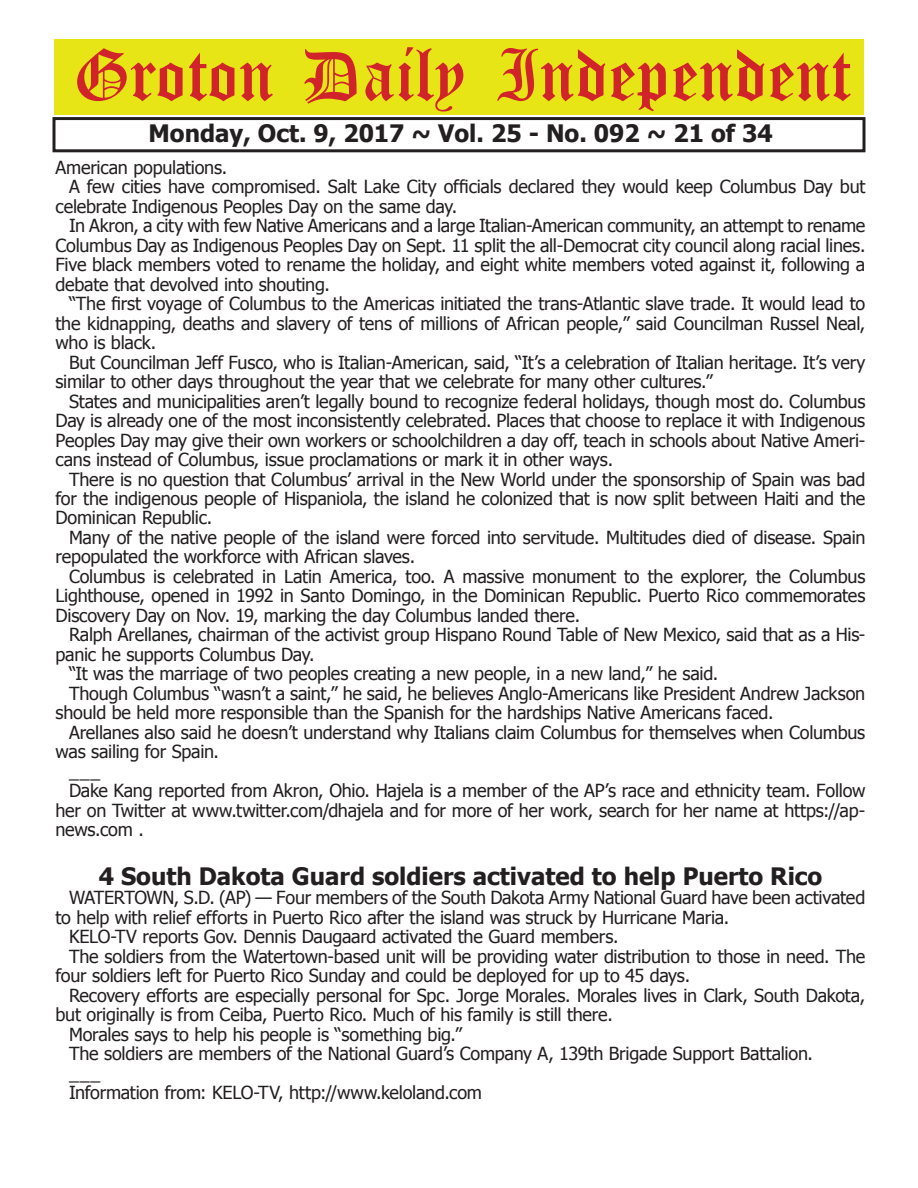
<style>
.page{position:relative;width:918px;height:1188px;background:#fff}
.page>*{position:absolute;margin:0;border:0;box-sizing:border-box;transform-origin:0 0}
.t1{font:54px "Old English Five";color:#d1232a}
.t2{font:700 24px "Tahoma";color:#231f20}
.t3{font:18px "Tahoma";letter-spacing:-.015em;color:#231f20}
</style>
<div class="page">
<div style="left:52px;top:117px;width:814px;height:35px;border:3px solid #231f20"></div>
<div style="left:54px;top:40px;width:810px;height:75px;background:#e7e515"></div>
<h1 class="t1" style="left:73px;top:50px;width:779px">Groton Daily Independent</h1>
<h2 class="t2" style="left:148px;top:116px;width:626px">Monday, Oct. 9, 2017 ~ Vol. 25 - No. 092 ~ 21 of 34</h2>
<p class="t3" style="left:56px;top:155px;width:173px">American populations.</p>
<p class="t3" style="left:69px;top:174px;width:798px">A few cities have compromised. Salt Lake City officials declared they would keep Columbus Day but</p>
<p class="t3" style="left:56px;top:194px;width:403px">celebrate Indigenous Peoples Day on the same day.</p>
<p class="t3" style="left:69px;top:213px;width:798px">In Akron, a city with few Native Americans and a large Italian-American community, an attempt to rename</p>
<p class="t3" style="left:56px;top:233px;width:811px">Columbus Day as Indigenous Peoples Day on Sept. 11 split the all-Democrat city council along racial lines.</p>
<p class="t3" style="left:56px;top:252px;width:811px">Five black members voted to rename the holiday, and eight white members voted against it, following a</p>
<p class="t3" style="left:56px;top:272px;width:276px">debate that devolved into shouting.</p>
<p class="t3" style="left:69px;top:291px;width:798px">“The first voyage of Columbus to the Americas initiated the trans-Atlantic slave trade. It would lead to</p>
<p class="t3" style="left:56px;top:311px;width:811px">the kidnapping, deaths and slavery of tens of millions of African people,” said Councilman Russel Neal,</p>
<p class="t3" style="left:56px;top:330px;width:102px">who is black.</p>
<p class="t3" style="left:69px;top:350px;width:798px">But Councilman Jeff Fusco, who is Italian-American, said, “It’s a celebration of Italian heritage. It’s very</p>
<p class="t3" style="left:56px;top:369px;width:659px">similar to other days throughout the year that we celebrate for many other cultures.”</p>
<p class="t3" style="left:69px;top:389px;width:798px">States and municipalities aren’t legally bound to recognize federal holidays, though most do. Columbus</p>
<p class="t3" style="left:56px;top:408px;width:811px">Day is already one of the most inconsistently celebrated. Places that choose to replace it with Indigenous</p>
<p class="t3" style="left:56px;top:428px;width:812px">Peoples Day may give their own workers or schoolchildren a day off, teach in schools about Native Ameri-</p>
<p class="t3" style="left:56px;top:447px;width:559px">cans instead of Columbus, issue proclamations or mark it in other ways.</p>
<p class="t3" style="left:69px;top:467px;width:798px">There is no question that Columbus’ arrival in the New World under the sponsorship of Spain was bad</p>
<p class="t3" style="left:56px;top:486px;width:811px">for the indigenous people of Hispaniola, the island he colonized that is now split between Haiti and the</p>
<p class="t3" style="left:56px;top:506px;width:158px">Dominican Republic.</p>
<p class="t3" style="left:69px;top:525px;width:798px">Many of the native people of the island were forced into servitude. Multitudes died of disease. Spain</p>
<p class="t3" style="left:56px;top:545px;width:361px">repopulated the workforce with African slaves.</p>
<p class="t3" style="left:69px;top:564px;width:798px">Columbus is celebrated in Latin America, too. A massive monument to the explorer, the Columbus</p>
<p class="t3" style="left:56px;top:584px;width:811px">Lighthouse, opened in 1992 in Santo Domingo, in the Dominican Republic. Puerto Rico commemorates</p>
<p class="t3" style="left:56px;top:603px;width:526px">Discovery Day on Nov. 19, marking the day Columbus landed there.</p>
<p class="t3" style="left:69px;top:623px;width:798px">Ralph Arellanes, chairman of the activist group Hispano Round Table of New Mexico, said that as a His-</p>
<p class="t3" style="left:56px;top:642px;width:261px">panic he supports Columbus Day.</p>
<p class="t3" style="left:69px;top:662px;width:651px">“It was the marriage of two peoples creating a new people, in a new land,” he said.</p>
<p class="t3" style="left:69px;top:681px;width:798px">Though Columbus “wasn’t a saint,” he said, he believes Anglo-Americans like President Andrew Jackson</p>
<p class="t3" style="left:56px;top:701px;width:719px">should be held more responsible than the Spanish for the hardships Native Americans faced.</p>
<p class="t3" style="left:69px;top:720px;width:798px">Arellanes also said he doesn’t understand why Italians claim Columbus for themselves when Columbus</p>
<p class="t3" style="left:56px;top:740px;width:165px">was sailing for Spain.</p>
<p class="t3" style="left:69px;top:759px;width:33px">___</p>
<p class="t3" style="left:69px;top:779px;width:798px">Dake Kang reported from Akron, Ohio. Hajela is a member of the AP’s race and ethnicity team. Follow</p>
<p class="t3" style="left:56px;top:798px;width:812px">her on Twitter at www.twitter.com/dhajela and for more of her work, search for her name at https://ap-</p>
<p class="t3" style="left:56px;top:818px;width:90px">news.com .</p>
<h2 class="t2" style="left:99px;top:859px;width:725px">4 South Dakota Guard soldiers activated to help Puerto Rico</h2>
<p class="t3" style="left:69px;top:886px;width:798px">WATERTOWN, S.D. (AP) — Four members of the South Dakota Army National Guard have been activated</p>
<p class="t3" style="left:56px;top:905px;width:675px">to help with relief efforts in Puerto Rico after the island was struck by Hurricane Maria.</p>
<p class="t3" style="left:69px;top:925px;width:551px">KELO-TV reports Gov. Dennis Daugaard activated the Guard members.</p>
<p class="t3" style="left:69px;top:944px;width:798px">The soldiers from the Watertown-based unit will be providing water distribution to those in need. The</p>
<p class="t3" style="left:56px;top:964px;width:636px">four soldiers left for Puerto Rico Sunday and could be deployed for up to 45 days.</p>
<p class="t3" style="left:69px;top:983px;width:798px">Recovery efforts are especially personal for Spc. Jorge Morales. Morales lives in Clark, South Dakota,</p>
<p class="t3" style="left:56px;top:1003px;width:559px">but originally is from Ceiba, Puerto Rico. Much of his family is still there.</p>
<p class="t3" style="left:69px;top:1022px;width:394px">Morales says to help his people is “something big.”</p>
<p class="t3" style="left:69px;top:1042px;width:746px">The soldiers are members of the National Guard’s Company A, 139th Brigade Support Battalion.</p>
<p class="t3" style="left:69px;top:1061px;width:33px">___</p>
<p class="t3" style="left:69px;top:1081px;width:415px">Information from: KELO-TV, http://www.keloland.com</p>
</div>
